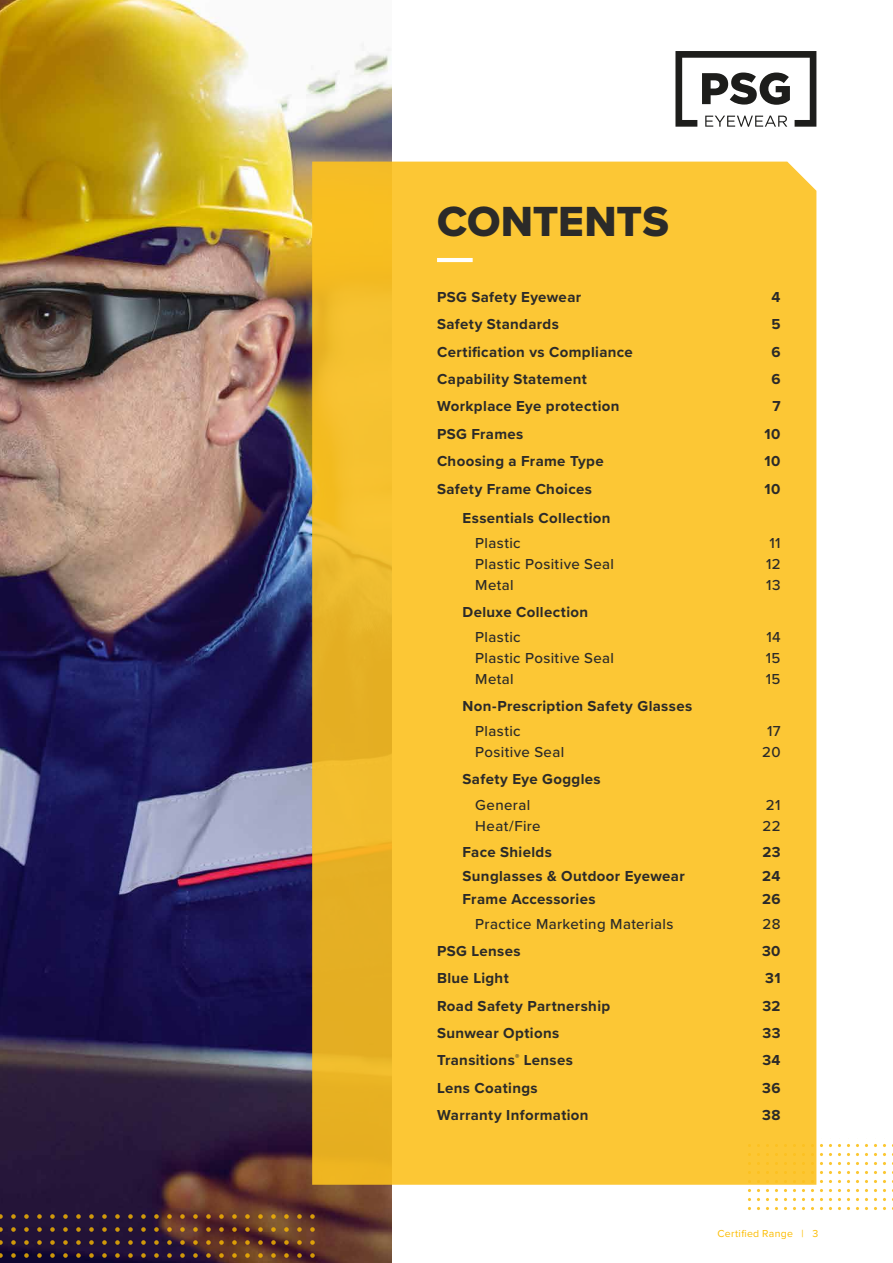
<style>
.page{position:relative;width:893px;height:1263px;background:#fff}
.page>*{position:absolute;margin:0;border:0;box-sizing:border-box;transform-origin:0 0}
.t1{font:43.65px "Proxima Nova Extrabld";letter-spacing:-.005em;color:#2b2a29}
.t2{font:700 15px "Proxima Nova";letter-spacing:.025em;color:#2b2a29}
.t3{font:500 15px "Proxima Nova";letter-spacing:.025em;color:#2b2a29}
.t4{font:10.5px "Proxima Nova";letter-spacing:.03em;color:#fcbc00}
</style>
<div class="page">
<img style="left:0;top:0;width:392px;height:1263px">
<svg style="left:748px;top:1138px;width:145px;height:72px"></svg>
<svg style="left:0;top:1207px;width:319px;height:56px;background:#492a2c"></svg>
<svg style="left:312px;top:162px;width:504px;height:1023px;background:#f9c433"></svg>
<svg style="left:675px;top:51px;width:141px;height:76px"></svg>
<hr style="left:437px;top:258px;width:36px;height:4px;background:#fff">
<h1 class="t1" style="left:437px;top:189px;width:233px">CONTENTS</h1>
<p class="t2" style="left:437px;top:286px;width:146px">PSG Safety Eyewear</p>
<p class="t2" style="left:772px;top:286px;width:10px">4</p>
<p class="t2" style="left:437px;top:313px;width:123px">Safety Standards</p>
<p class="t2" style="left:771px;top:313px;width:11px">5</p>
<p class="t2" style="left:437px;top:340px;width:197px">Certification vs Compliance</p>
<p class="t2" style="left:771px;top:340px;width:11px">6</p>
<p class="t2" style="left:437px;top:368px;width:151px">Capability Statement</p>
<p class="t2" style="left:771px;top:368px;width:11px">6</p>
<p class="t2" style="left:437px;top:395px;width:184px">Workplace Eye protection</p>
<p class="t2" style="left:772px;top:395px;width:10px">7</p>
<p class="t2" style="left:437px;top:423px;width:88px">PSG Frames</p>
<p class="t2" style="left:765px;top:423px;width:17px">10</p>
<p class="t2" style="left:437px;top:450px;width:168px">Choosing a Frame Type</p>
<p class="t2" style="left:765px;top:450px;width:17px">10</p>
<p class="t2" style="left:437px;top:477px;width:156px">Safety Frame Choices</p>
<p class="t2" style="left:765px;top:477px;width:17px">10</p>
<p class="t2" style="left:463px;top:507px;width:150px">Essentials Collection</p>
<p class="t3" style="left:475px;top:532px;width:47px">Plastic</p>
<p class="t3" style="left:769px;top:532px;width:13px">11</p>
<p class="t3" style="left:475px;top:553px;width:140px">Plastic Positive Seal</p>
<p class="t3" style="left:766px;top:553px;width:16px">12</p>
<p class="t3" style="left:475px;top:574px;width:40px">Metal</p>
<p class="t3" style="left:766px;top:574px;width:16px">13</p>
<p class="t2" style="left:463px;top:601px;width:127px">Deluxe Collection</p>
<p class="t3" style="left:475px;top:626px;width:47px">Plastic</p>
<p class="t3" style="left:766px;top:626px;width:16px">14</p>
<p class="t3" style="left:475px;top:647px;width:140px">Plastic Positive Seal</p>
<p class="t3" style="left:766px;top:647px;width:16px">15</p>
<p class="t3" style="left:475px;top:668px;width:40px">Metal</p>
<p class="t3" style="left:766px;top:668px;width:16px">15</p>
<p class="t2" style="left:463px;top:695px;width:231px">Non-Prescription Safety Glasses</p>
<p class="t3" style="left:475px;top:720px;width:47px">Plastic</p>
<p class="t3" style="left:767px;top:720px;width:15px">17</p>
<p class="t3" style="left:475px;top:741px;width:90px">Positive Seal</p>
<p class="t3" style="left:762px;top:741px;width:20px">20</p>
<p class="t2" style="left:463px;top:768px;width:140px">Safety Eye Goggles</p>
<p class="t3" style="left:475px;top:793px;width:56px">General</p>
<p class="t3" style="left:766px;top:793px;width:16px">21</p>
<p class="t3" style="left:475px;top:814px;width:67px">Heat/Fire</p>
<p class="t3" style="left:763px;top:814px;width:19px">22</p>
<p class="t2" style="left:462px;top:841px;width:91px">Face Shields</p>
<p class="t2" style="left:762px;top:841px;width:20px">23</p>
<p class="t2" style="left:462px;top:864px;width:224px">Sunglasses &amp; Outdoor Eyewear</p>
<p class="t2" style="left:762px;top:864px;width:20px">24</p>
<p class="t2" style="left:462px;top:887px;width:135px">Frame Accessories</p>
<p class="t2" style="left:762px;top:887px;width:20px">26</p>
<p class="t3" style="left:475px;top:913px;width:200px">Practice Marketing Materials</p>
<p class="t3" style="left:763px;top:913px;width:19px">28</p>
<p class="t2" style="left:437px;top:939px;width:85px">PSG Lenses</p>
<p class="t2" style="left:762px;top:939px;width:20px">30</p>
<p class="t2" style="left:437px;top:967px;width:73px">Blue Light</p>
<p class="t2" style="left:765px;top:967px;width:17px">31</p>
<p class="t2" style="left:437px;top:994px;width:175px">Road Safety Partnership</p>
<p class="t2" style="left:762px;top:994px;width:20px">32</p>
<p class="t2" style="left:437px;top:1022px;width:124px">Sunwear Options</p>
<p class="t2" style="left:763px;top:1022px;width:19px">33</p>
<p class="t2" style="left:437px;top:1049px;width:137px">Transitions<sup>®</sup> Lenses</p>
<p class="t2" style="left:762px;top:1049px;width:20px">34</p>
<p class="t2" style="left:437px;top:1076px;width:102px">Lens Coatings</p>
<p class="t2" style="left:762px;top:1076px;width:20px">36</p>
<p class="t2" style="left:437px;top:1104px;width:153px">Warranty Information</p>
<p class="t2" style="left:762px;top:1104px;width:20px">38</p>
<p class="t4" style="left:717px;top:1226px;width:102px">Certified Range | 3</p>
</div>
